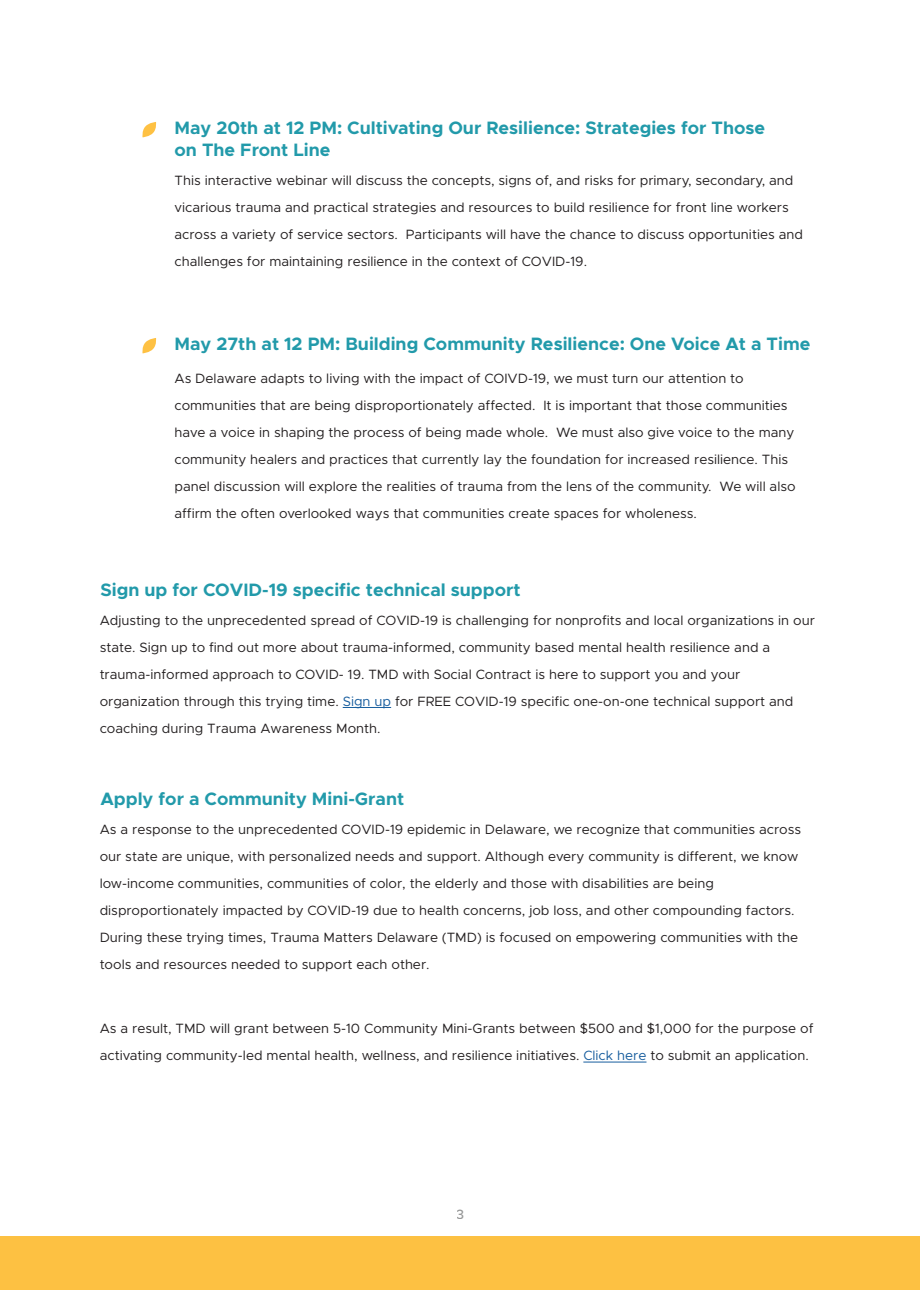
<style>
.page{position:relative;width:920px;height:1290px;background:#fff}
.page>*{position:absolute;margin:0;border:0;box-sizing:border-box;transform-origin:0 0}
.t1{font:700 18px "Metropolis";color:#229aaa}
.t2{font:13.5px/27px "Metropolis";color:#231f20}
.t3{font:500 13.5px "Metropolis";color:#545555}
.s1{color:#175d9e}
</style>
<div class="page">
<div style="left:0;top:1236px;width:920px;height:54px;background:#fdc142"></div>
<hr style="left:343px;top:707px;width:48px;height:1px;background:#175d9e">
<hr style="left:583px;top:1062px;width:63px;height:1px;background:#175d9e">
<svg style="left:142px;top:338px;width:15px;height:15px"></svg>
<svg style="left:142px;top:122px;width:15px;height:15px"></svg>
<p class="t1" style="left:175px;top:116px;width:592px">May 20th at 12 PM: Cultivating Our Resilience: Strategies for Those</p>
<p class="t1" style="left:175px;top:138px;width:157px">on The Front Line</p>
<p class="t2" style="left:175px;top:167px;width:630px">This interactive webinar will discuss the concepts, signs of, and risks for primary, secondary, and vicarious trauma and practical strategies and resources to build resilience for front line workers across a variety of service sectors. Participants will have the chance to discuss opportunities and challenges for maintaining resilience in the context of COVID-19.</p>
<p class="t1" style="left:175px;top:332px;width:637px">May 27th at 12 PM: Building Community Resilience: One Voice At a Time</p>
<p class="t2" style="left:175px;top:365px;width:571px">As Delaware adapts to living with the impact of COIVD-19, we must turn our attention to</p>
<p class="t2" style="left:175px;top:392px;width:622px">communities that are being disproportionately affected. It is important that those communities have a voice in shaping the process of being made whole. We must also give voice to the many community healers and practices that currently lay the foundation for increased resilience. This</p>
<p class="t2" style="left:175px;top:473px;width:623px">panel discussion will explore the realities of trauma from the lens of the community. We will also affirm the often overlooked ways that communities create spaces for wholeness.</p>
<p class="t1" style="left:100px;top:579px;width:422px">Sign up for COVID-19 specific technical support</p>
<p class="t2" style="left:100px;top:606px;width:717px">Adjusting to the unprecedented spread of COVID-19 is challenging for nonprofits and local organizations in our state. Sign up to find out more about trauma-informed, community based mental health resilience and a</p>
<p class="t2" style="left:100px;top:660px;width:642px">trauma-informed approach to COVID- 19. TMD with Social Contract is here to support you and your</p>
<p class="t2" style="left:100px;top:687px;width:695px">organization through this trying time. <span class="s1">Sign up</span> for FREE COVID-19 specific one-on-one technical support and coaching during Trauma Awareness Month.</p>
<p class="t1" style="left:100px;top:788px;width:305px">Apply for a Community Mini-Grant</p>
<p class="t2" style="left:100px;top:815px;width:703px">As a response to the unprecedented COVID-19 epidemic in Delaware, we recognize that communities across our state are unique, with personalized needs and support. Although every community is different, we know low-income communities, communities of color, the elderly and those with disabilities are being</p>
<p class="t2" style="left:100px;top:896px;width:700px">disproportionately impacted by COVID-19 due to health concerns, job loss, and other compounding factors.<br>During these trying times, Trauma Matters Delaware (TMD) is focused on empowering communities with the tools and resources needed to support each other.</p>
<p class="t2" style="left:100px;top:1015px;width:715px">As a result, TMD will grant between 5-10 Community Mini-Grants between $500 and $1,000 for the purpose of activating community-led mental health, wellness, and resilience initiatives. <span class="s1">Click here</span> to submit an application.</p>
<p class="t3" style="left:457px;top:1205px;width:10px">3</p>
</div>
